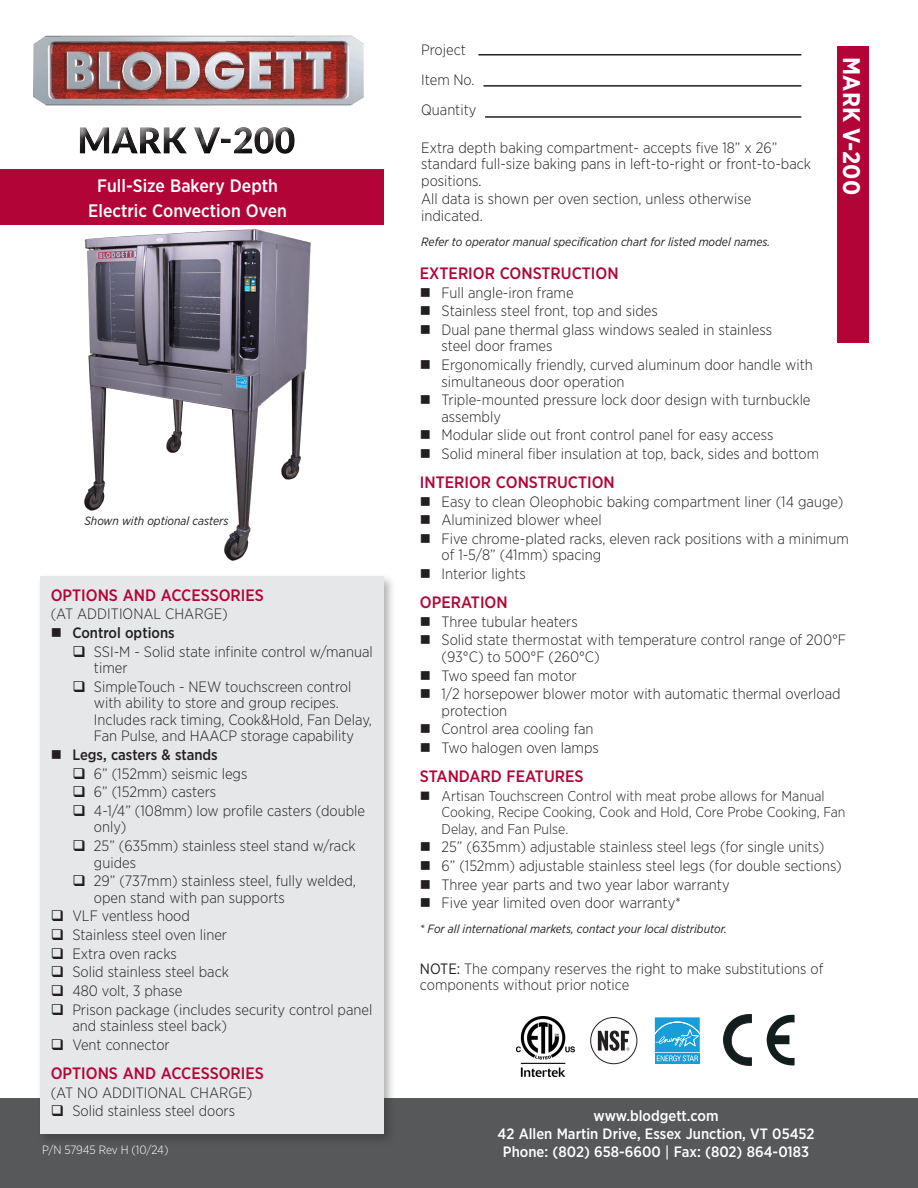
<style>
.page{position:relative;width:918px;height:1188px;background:#fff}
.page>*{position:absolute;margin:0;border:0;box-sizing:border-box;transform-origin:0 0}
.Model_Name_white_16_pt_flush_left{font:700 24px "Gotham Narrow";color:#fff}
.Model_subhead{font:500 18px "Gotham Narrow";color:#fff}
.Subhead_red{font:500 16.5px "Gotham Narrow";color:#b30437}
._10_pt_flush_left{font:300 15px/16.5px "Gotham Narrow";color:#231f20}
._10_pt_center_white_bold{font:500 15px/18px "Gotham Narrow";color:#fff;text-align:center}
.t1{font:500 15px "Gotham Narrow";color:#231f20}
.t2{font:300 14.25px/16.5px "Gotham Narrow";color:#231f20}
._8_pt_italic{font:italic 12px "Gotham Narrow";color:#231f20}
.t3{font:300 12px "Gotham Narrow";letter-spacing:-.01em;color:#fff}
.s1{font-weight:400}
.s2{font-family:"Lato"}
</style>
<div class="page">
<img style="left:84px;top:229px;width:227px;height:332px">
<div style="left:0;top:1098px;width:918px;height:90px;background:#57585a"></div>
<img style="left:33px;top:35px;width:331px;height:71px">
<div style="left:71px;top:124px;width:235px;height:40px;background:#231f20;opacity:.75"></div>
<div style="left:0;top:170px;width:384px;height:55px;background:#b30437"></div>
<div style="left:36px;top:573px;width:360px;height:574px;background:#231f20;opacity:.35"></div>
<div style="left:40px;top:577px;width:344px;height:557px;background:#e6e7e9"></div>
<hr style="left:478px;top:54px;width:323px;height:2px;background:#231f20">
<hr style="left:484px;top:85px;width:317px;height:2px;background:#231f20">
<hr style="left:485px;top:116px;width:316px;height:2px;background:#231f20">
<div style="left:837px;top:46px;width:31px;height:297px;background:#b30437"></div>
<div style="left:590px;top:1017px;width:47px;height:47px;border:1px solid #231f20;border-radius:50%"></div>
<svg style="left:598px;top:1031px;width:32px;height:20px"></svg>
<img style="left:517px;top:1016px;width:57px;height:61px">
<svg style="left:654px;top:1017px;width:46px;height:47px;background:#41afe0"></svg>
<svg style="left:767px;top:1015px;width:28px;height:50px"></svg>
<svg style="left:723px;top:1014px;width:29px;height:52px"></svg>
<p class="Model_subhead" style="left:97px;top:174px;width:182px">Full-Size Bakery Depth</p>
<p class="Model_subhead" style="left:88px;top:200px;width:200px">Electric Convection Oven</p>
<p class="_8_pt_italic" style="left:84px;top:514px;width:146px">Shown with optional casters</p>
<p class="Subhead_red" style="left:51px;top:584px;width:215px">OPTIONS AND ACCESSORIES</p>
<p class="_10_pt_flush_left" style="left:51px;top:605px;width:178px">(AT ADDITIONAL CHARGE)</p>
<p class="t1" style="left:72px;top:623px;width:104px">Control options</p>
<p class="_10_pt_flush_left" style="left:94px;top:643px;width:280px">SSI-M - Solid state infinite control w/manual timer</p>
<p class="_10_pt_flush_left" style="left:94px;top:678px;width:280px">SimpleTouch - NEW touchscreen control with ability to store and group recipes.<br>Includes rack timing, Cook&amp;Hold, Fan Delay, Fan Pulse, and HAACP storage capability</p>
<p class="t1" style="left:72px;top:745px;width:147px">Legs, casters &amp; stands</p>
<p class="_10_pt_flush_left" style="left:94px;top:765px;width:155px">6” (152mm) seismic legs</p>
<p class="_10_pt_flush_left" style="left:94px;top:783px;width:124px">6” (152mm) casters</p>
<p class="_10_pt_flush_left" style="left:94px;top:802px;width:273px">4-1/4” (108mm) low profile casters (double only)</p>
<p class="_10_pt_flush_left" style="left:94px;top:837px;width:263px">25” (635mm) stainless steel stand w/rack guides</p>
<p class="_10_pt_flush_left" style="left:94px;top:872px;width:264px">29” (737mm) stainless steel, fully welded, open stand with pan supports</p>
<p class="_10_pt_flush_left" style="left:72px;top:908px;width:119px">VLF ventless hood</p>
<p class="_10_pt_flush_left" style="left:72px;top:926px;width:156px">Stainless steel oven liner</p>
<p class="_10_pt_flush_left" style="left:72px;top:945px;width:106px">Extra oven racks</p>
<p class="_10_pt_flush_left" style="left:72px;top:964px;width:158px">Solid stainless steel back</p>
<p class="_10_pt_flush_left" style="left:72px;top:982px;width:111px">480 volt, 3 phase</p>
<p class="_10_pt_flush_left" style="left:72px;top:1001px;width:302px">Prison package (includes security control panel and stainless steel back)</p>
<p class="_10_pt_flush_left" style="left:72px;top:1036px;width:99px">Vent connector</p>
<p class="Subhead_red" style="left:51px;top:1063px;width:215px">OPTIONS AND ACCESSORIES</p>
<p class="_10_pt_flush_left" style="left:51px;top:1084px;width:203px">(AT NO ADDITIONAL CHARGE)</p>
<p class="_10_pt_flush_left" style="left:72px;top:1102px;width:164px">Solid stainless steel doors</p>
<p class="_10_pt_flush_left" style="left:421px;top:41px;width:46px">Project</p>
<p class="_10_pt_flush_left" style="left:421px;top:71px;width:55px">Item No.</p>
<p class="_10_pt_flush_left" style="left:421px;top:101px;width:57px">Quantity</p>
<p class="_10_pt_flush_left" style="left:421px;top:139px;width:392px">Extra depth baking compartment- accepts five 18” x 26” standard full-size baking pans in left-to-right or front-to-back positions.</p>
<p class="_10_pt_flush_left" style="left:421px;top:190px;width:332px">All data is shown per oven section, unless otherwise indicated.</p>
<p class="_8_pt_italic" style="left:421px;top:234px;width:351px">Refer to operator manual specification chart for listed model names.</p>
<p class="Subhead_red" style="left:420px;top:263px;width:200px">EXTERIOR CONSTRUCTION</p>
<p class="_10_pt_flush_left" style="left:442px;top:284px;width:134px">Full angle-iron frame</p>
<p class="_10_pt_flush_left" style="left:442px;top:302px;width:218px">Stainless steel front, top and sides</p>
<p class="_10_pt_flush_left" style="left:442px;top:321px;width:332px">Dual pane thermal glass windows sealed in stainless steel door frames</p>
<p class="_10_pt_flush_left" style="left:442px;top:356px;width:373px">Ergonomically friendly, curved aluminum door handle with simultaneous door operation</p>
<p class="_10_pt_flush_left" style="left:442px;top:391px;width:371px">Triple-mounted pressure lock door design with turnbuckle assembly</p>
<p class="_10_pt_flush_left" style="left:442px;top:426px;width:333px">Modular slide out front control panel for easy access</p>
<p class="_10_pt_flush_left" style="left:442px;top:445px;width:379px">Solid mineral fiber insulation at top, back, sides and bottom</p>
<p class="Subhead_red" style="left:420px;top:472px;width:196px">INTERIOR CONSTRUCTION</p>
<p class="_10_pt_flush_left" style="left:442px;top:493px;width:403px">Easy to clean Oleophobic baking compartment liner (14 gauge)</p>
<p class="_10_pt_flush_left" style="left:442px;top:511px;width:162px">Aluminized blower wheel</p>
<p class="_10_pt_flush_left" style="left:442px;top:530px;width:409px">Five chrome-plated racks, eleven rack positions with a minimum of 1-5/8” (41mm) spacing</p>
<p class="_10_pt_flush_left" style="left:442px;top:565px;width:86px">Interior lights</p>
<p class="Subhead_red" style="left:420px;top:592px;width:89px">OPERATION</p>
<p class="_10_pt_flush_left" style="left:442px;top:613px;width:138px">Three tubular heaters</p>
<p class="_10_pt_flush_left" style="left:442px;top:631px;width:406px">Solid state thermostat with temperature control range of 200°F (93°C) to 500°F (260°C)</p>
<p class="_10_pt_flush_left" style="left:442px;top:667px;width:137px">Two speed fan motor</p>
<p class="_10_pt_flush_left" style="left:442px;top:685px;width:401px">1/2 horsepower blower motor with automatic thermal overload protection</p>
<p class="_10_pt_flush_left" style="left:442px;top:720px;width:154px">Control area cooling fan</p>
<p class="_10_pt_flush_left" style="left:442px;top:739px;width:159px">Two halogen oven lamps</p>
<p class="Subhead_red" style="left:420px;top:766px;width:165px">STANDARD FEATURES</p>
<p class="t2" style="left:442px;top:787px;width:406px">Artisan Touchscreen Control with meat probe allows for Manual<br>Cooking, Recipe Cooking, Cook and Hold, Core Probe Cooking, Fan<br>Delay, and Fan Pulse.</p>
<p class="_10_pt_flush_left" style="left:442px;top:838px;width:384px">25” (635mm) adjustable stainless steel legs (for single units)</p>
<p class="_10_pt_flush_left" style="left:442px;top:857px;width:402px">6” (152mm) adjustable stainless steel legs (for double sections)</p>
<p class="_10_pt_flush_left" style="left:442px;top:876px;width:290px">Three year parts and two year labor warranty</p>
<p class="_10_pt_flush_left" style="left:442px;top:894px;width:241px">Five year limited oven door warranty*</p>
<p class="_8_pt_italic" style="left:420px;top:922px;width:308px">* For all international markets, contact your local distributor.</p>
<p class="_10_pt_flush_left" style="left:420px;top:960px;width:405px"><span class="s1">NOTE:</span> The company reserves the right to make substitutions of components without prior notice</p>
<p class="Model_Name_white_16_pt_flush_left" style="left:867px;top:57px;width:139px;rotate:90deg">MARK V-200</p>
<p class="_10_pt_center_white_bold" style="left:498px;top:1107px;width:319px">www.blodgett.com<br>42 Allen Martin Drive, Essex Junction, VT 05452</p>
<p class="t3" style="left:42px;top:1143px;width:128px">P/N 57945 Rev H (10/24)</p>
<p class="_10_pt_center_white_bold" style="left:503px;top:1143px;width:308px">Phone: (802) 658-6600 <span class="s2">̵</span> Fax: (802) 864-0183</p>
</div>
